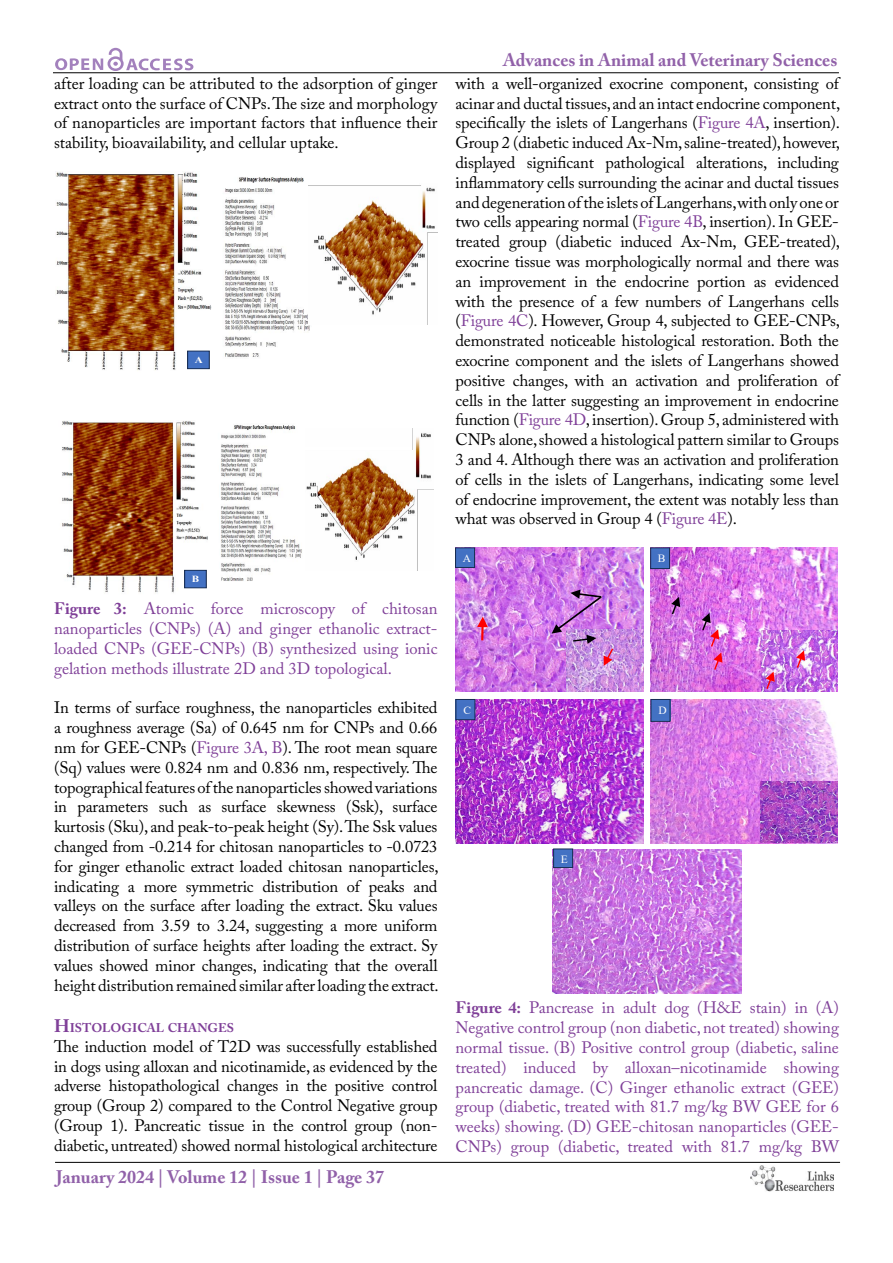
<style>
.page{position:relative;width:893px;height:1263px;background:#fff}
.page>*{position:absolute;margin:0;border:0;box-sizing:border-box;transform-origin:0 0}
.t1{font:700 18px "Adobe Caslon Pro";color:#9161a9}
.t2{font:16.5px/19.8px "Adobe Caslon Pro";letter-spacing:-.01em;color:#000;text-align:justify}
.t3{font:16.5px/19.8px "Adobe Caslon Pro";color:#7f3f98;text-align:justify}
.t4{font:700 12.6px "Adobe Caslon Pro";color:#7f3f98}
.t5{font:11.1px "Times New Roman";color:#fff;scale:1.04 1}
.t6{font:700 9.3px "Times New Roman";color:#fff;scale:1.18 1}
.s1{font-weight:700}
.s2{color:#7f3f98}
.s3{font-size:18px}
</style>
<div class="page">
<hr style="left:53px;top:72px;width:786px;height:1px;background:#000">
<hr style="left:55px;top:1162px;width:785px;height:1px;background:#000">
<svg style="left:55px;top:48px;width:138px;height:23px"></svg>
<img style="left:750px;top:1166px;width:83px;height:26px">
<img style="left:55px;top:171px;width:255px;height:199px">
<img style="left:309px;top:183px;width:128px;height:141px">
<div style="left:188px;top:351px;width:21px;height:18px;background:#4472c4"></div>
<div style="left:187px;top:351px;width:23px;height:18px;border:1px solid #172c51"></div>
<img style="left:188px;top:354px;width:21px;height:12px">
<img style="left:62px;top:420px;width:240px;height:173px">
<img style="left:306px;top:429px;width:128px;height:141px">
<div style="left:185px;top:570px;width:21px;height:18px;background:#4472c4"></div>
<div style="left:184px;top:570px;width:23px;height:18px;border:1px solid #172c51"></div>
<img style="left:185px;top:573px;width:21px;height:12px">
<img style="left:651px;top:548px;width:187px;height:144px">
<img style="left:761px;top:630px;width:77px;height:62px">
<img style="left:456px;top:548px;width:188px;height:144px">
<img style="left:566px;top:629px;width:78px;height:62px">
<hr style="left:481px;top:626px;width:3px;height:14px;background:#f00">
<svg style="left:477px;top:617px;width:11px;height:10px"></svg>
<img style="left:552px;top:589px;width:62px;height:77px">
<svg style="left:671px;top:597px;width:9px;height:19px"></svg>
<svg style="left:765px;top:672px;width:10px;height:18px"></svg>
<svg style="left:796px;top:650px;width:9px;height:19px"></svg>
<svg style="left:701px;top:613px;width:21px;height:58px"></svg>
<img style="left:456px;top:699px;width:188px;height:144px">
<img style="left:651px;top:699px;width:187px;height:144px">
<img style="left:760px;top:781px;width:78px;height:62px">
<img style="left:553px;top:849px;width:188px;height:144px">
<div style="left:455px;top:548px;width:20px;height:19px;background:#4472c4"></div>
<div style="left:455px;top:547px;width:20px;height:21px;border:1px solid #172c51"></div>
<img style="left:456px;top:552px;width:18px;height:12px">
<div style="left:651px;top:548px;width:19px;height:21px;background:#4472c4"></div>
<div style="left:650px;top:547px;width:20px;height:22px;border:1px solid #172c51"></div>
<img style="left:651px;top:552px;width:18px;height:13px">
<div style="left:456px;top:699px;width:19px;height:21px;background:#4472c4"></div>
<div style="left:455px;top:699px;width:20px;height:21px;border:1px solid #172c51"></div>
<img style="left:456px;top:703px;width:18px;height:13px">
<div style="left:651px;top:699px;width:19px;height:22px;background:#4472c4"></div>
<div style="left:650px;top:699px;width:20px;height:23px;border:1px solid #172c51"></div>
<img style="left:651px;top:703px;width:19px;height:15px">
<div style="left:554px;top:849px;width:19px;height:18px;background:#4472c4"></div>
<div style="left:553px;top:848px;width:20px;height:20px;border:1px solid #172c51"></div>
<img style="left:554px;top:853px;width:18px;height:11px">
<p class="t2" style="left:54px;top:73px;width:385px">after loading can be attributed to the adsorption of ginger extract onto the surface of CNPs. The size and morphology of nanoparticles are important factors that influence their stability, bioavailability, and cellular uptake.</p>
<p class="t6" style="left:195px;top:353px;width:8px">A</p>
<p class="t6" style="left:192px;top:572px;width:8px">B</p>
<p class="t3" style="left:54px;top:599px;width:385px"><span class="s1">Figure 3:</span> Atomic force microscopy of chitosan nanoparticles (CNPs) (A) and ginger ethanolic extract&shy;loaded CNPs (GEE-CNPs) (B) synthesized using ionic gelation methods illustrate 2D and 3D topological.</p>
<p class="t2" style="left:54px;top:698px;width:386px">In terms of surface roughness, the nanoparticles exhibited a roughness average (Sa) of 0.645 nm for CNPs and 0.66 nm for GEE-CNPs (<span class="s2">Figure 3A, B</span>). The root mean square (Sq) values were 0.824 nm and 0.836 nm, respectively. The topographical features of the nanoparticles showed variations in parameters such as surface skewness (Ssk), surface kurtosis (Sku), and peak-to-peak height (Sy). The Ssk values changed from -0.214 for chitosan nanoparticles to -0.0723 for ginger ethanolic extract loaded chitosan nanoparticles, indicating a more symmetric distribution of peaks and valleys on the surface after loading the extract. Sku values decreased from 3.59 to 3.24, suggesting a more uniform distribution of surface heights after loading the extract. Sy values showed minor changes, indicating that the overall height distribution remained similar after loading the extract.</p>
<p class="t4" style="left:54px;top:1020px;width:181px"><span class="s3">H</span>ISTOLOGICAL CHANGES</p>
<p class="t2" style="left:54px;top:1036px;width:385px">The induction model of T2D was successfully established in dogs using alloxan and nicotinamide, as evidenced by the adverse histopathological changes in the positive control group (Group 2) compared to the Control Negative group (Group 1). Pancreatic tissue in the control group (non&shy;diabetic, untreated) showed normal histological architecture</p>
<p class="t1" style="left:56px;top:1166px;width:329px">January 2024 | Volume 12 | Issue 1 | Page 37</p>
<p class="t1" style="left:503px;top:50px;width:336px">Advances in Animal and Veterinary Sciences</p>
<p class="t2" style="left:455px;top:73px;width:386px">with a well-organized exocrine component, consisting of acinar and ductal tissues, and an intact endocrine component, specifically the islets of Langerhans (<span class="s2">Figure 4A</span>, insertion).<br>Group 2 (diabetic induced Ax-Nm, saline-treated), however, displayed significant pathological alterations, including inflammatory cells surrounding the acinar and ductal tissues and degeneration of the islets of Langerhans, with only one or two cells appearing normal (<span class="s2">Figure 4B</span>, insertion). In GEE&shy;treated group (diabetic induced Ax-Nm, GEE-treated), exocrine tissue was morphologically normal and there was an improvement in the endocrine portion as evidenced with the presence of a few numbers of Langerhans cells (<span class="s2">Figure 4C</span>). However, Group 4, subjected to GEE-CNPs, demonstrated noticeable histological restoration. Both the exocrine component and the islets of Langerhans showed positive changes, with an activation and proliferation of cells in the latter suggesting an improvement in endocrine function (<span class="s2">Figure 4D</span>, insertion). Group 5, administered with CNPs alone, showed a histological pattern similar to Groups 3 and 4. Although there was an activation and proliferation of cells in the islets of Langerhans, indicating some level of endocrine improvement, the extent was notably less than what was observed in Group 4 (<span class="s2">Figure 4E</span>).</p>
<p class="t5" style="left:463px;top:550px;width:9px">A</p>
<p class="t5" style="left:658px;top:550px;width:9px">B</p>
<p class="t5" style="left:463px;top:702px;width:9px">C</p>
<p class="t5" style="left:658px;top:702px;width:9px">D</p>
<p class="t5" style="left:561px;top:851px;width:8px">E</p>
<p class="t3" style="left:455px;top:998px;width:385px"><span class="s1">Figure 4:</span> Pancrease in adult dog (H&amp;E stain) in (A)<br>Negative control group (non diabetic, not treated) showing normal tissue. (B) Positive control group (diabetic, saline treated) induced by alloxan–nicotinamide showing pancreatic damage. (C) Ginger ethanolic extract (GEE) group (diabetic, treated with 81.7 mg/kg BW GEE for 6 weeks) showing. (D) GEE-chitosan nanoparticles (GEE-CNPs) group (diabetic, treated with 81.7 mg/kg BW</p>
</div>
